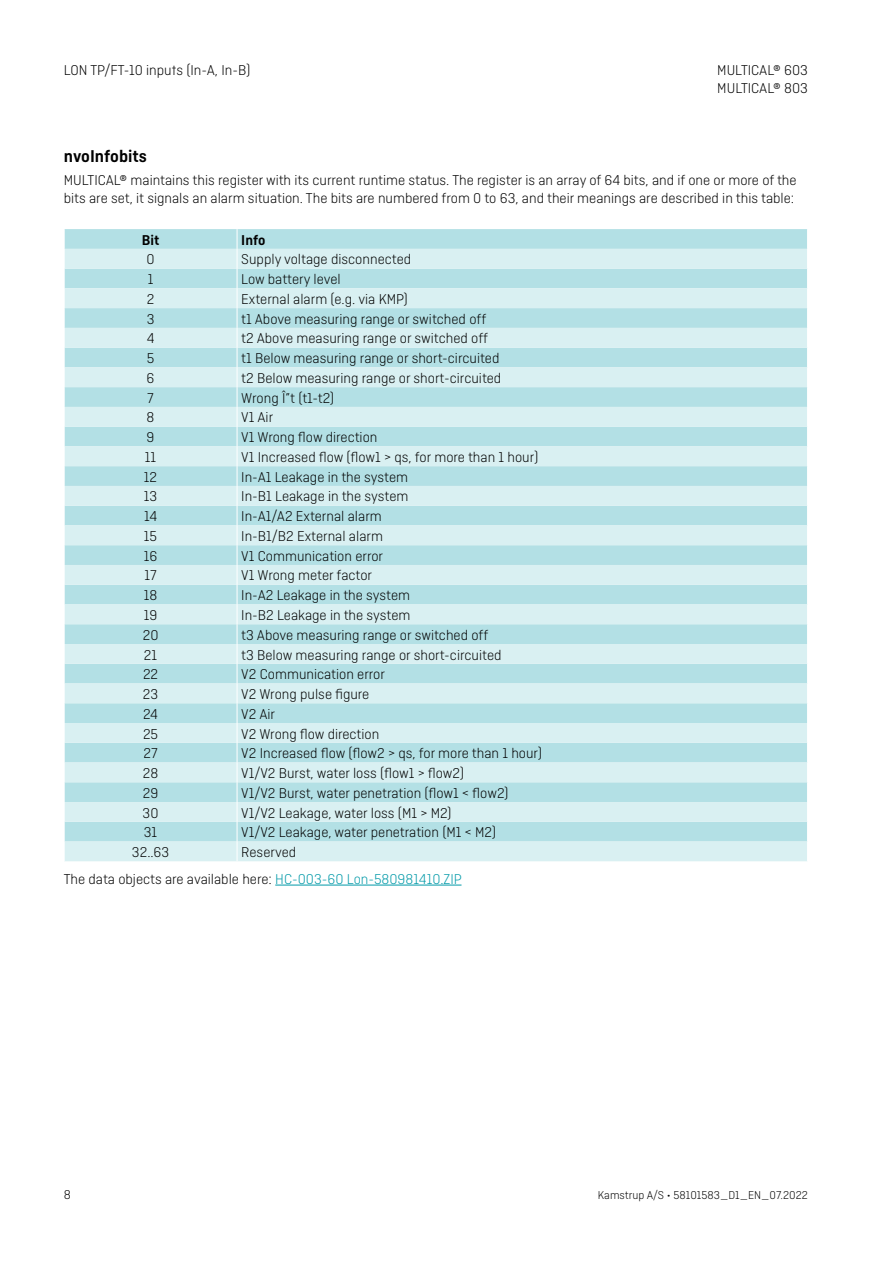
<style>
.page{position:relative;width:893px;height:1263px;background:#fff}
.page>*{position:absolute;margin:0;border:0;box-sizing:border-box;transform-origin:0 0}
.t1{font:600 18px "Ciutadella";color:#000}
.t2{font:300 15px/18px "Ciutadella";color:#000}
.t3{font:600 15px "Ciutadella";color:#000}
.t4{font:300 13.5px "Ciutadella";color:#000}
.t5{font:300 12px "Ciutadella";color:#000}
.s1{color:#0099a8}
</style>
<div class="page">
<hr style="left:275px;top:885px;width:186px;height:1px;background:#0099a8">
<div style="left:65px;top:229px;width:742px;height:20px;background:#b3e0e5"></div>
<svg style="left:65px;top:249px;width:742px;height:612px;background:#c7e8eb"></svg>
<svg style="left:64px;top:229px;width:1px;height:632px"></svg>
<svg style="left:237px;top:229px;width:1px;height:632px"></svg>
<p class="t2" style="left:64px;top:61px;width:188px">LON TP/FT-10 inputs (In-A, In-B)</p>
<p class="t2" style="left:717px;top:61px;width:92px">MULTICAL® 603<br>MULTICAL® 803</p>
<p class="t1" style="left:64px;top:146px;width:85px">nvoInfobits</p>
<p class="t2" style="left:64px;top:171px;width:734px">MULTICAL® maintains this register with its current runtime status. The register is an array of 64 bits, and if one or more of the bits are set, it signals an alarm situation. The bits are numbered from 0 to 63, and their meanings are described in this table:</p>
<p class="t3" style="left:142px;top:231px;width:19px">Bit</p>
<p class="t3" style="left:241px;top:231px;width:26px">Info</p>
<p class="t2" style="left:147px;top:250px;width:10px">0</p>
<p class="t2" style="left:241px;top:250px;width:171px">Supply voltage disconnected</p>
<p class="t2" style="left:148px;top:270px;width:7px">1</p>
<p class="t2" style="left:241px;top:270px;width:101px">Low battery level</p>
<p class="t2" style="left:147px;top:290px;width:9px">2</p>
<p class="t2" style="left:241px;top:290px;width:168px">External alarm (e.g. via KMP)</p>
<p class="t2" style="left:147px;top:310px;width:9px">3</p>
<p class="t2" style="left:241px;top:310px;width:246px">t1 Above measuring range or switched off</p>
<p class="t2" style="left:147px;top:329px;width:9px">4</p>
<p class="t2" style="left:241px;top:329px;width:248px">t2 Above measuring range or switched off</p>
<p class="t2" style="left:147px;top:349px;width:9px">5</p>
<p class="t2" style="left:241px;top:349px;width:260px">t1 Below measuring range or short-circuited</p>
<p class="t2" style="left:147px;top:369px;width:9px">6</p>
<p class="t2" style="left:241px;top:369px;width:262px">t2 Below measuring range or short-circuited</p>
<p class="t2" style="left:147px;top:389px;width:8px">7</p>
<p class="t2" style="left:241px;top:389px;width:94px">Wrong Î”t (t1-t2)</p>
<p class="t2" style="left:147px;top:408px;width:9px">8</p>
<p class="t2" style="left:241px;top:408px;width:33px">V1 Air</p>
<p class="t2" style="left:147px;top:428px;width:9px">9</p>
<p class="t2" style="left:241px;top:428px;width:138px">V1 Wrong flow direction</p>
<p class="t2" style="left:145px;top:448px;width:13px">11</p>
<p class="t2" style="left:241px;top:448px;width:298px">V1 Increased flow (flow1 &gt; qs, for more than 1 hour)</p>
<p class="t2" style="left:144px;top:468px;width:15px">12</p>
<p class="t2" style="left:241px;top:468px;width:168px">In-A1 Leakage in the system</p>
<p class="t2" style="left:144px;top:487px;width:15px">13</p>
<p class="t2" style="left:241px;top:487px;width:169px">In-B1 Leakage in the system</p>
<p class="t2" style="left:144px;top:507px;width:15px">14</p>
<p class="t2" style="left:241px;top:507px;width:142px">In-A1/A2 External alarm</p>
<p class="t2" style="left:144px;top:527px;width:15px">15</p>
<p class="t2" style="left:241px;top:527px;width:143px">In-B1/B2 External alarm</p>
<p class="t2" style="left:144px;top:547px;width:15px">16</p>
<p class="t2" style="left:241px;top:547px;width:143px">V1 Communication error</p>
<p class="t2" style="left:144px;top:566px;width:14px">17</p>
<p class="t2" style="left:241px;top:566px;width:132px">V1 Wrong meter factor</p>
<p class="t2" style="left:144px;top:586px;width:15px">18</p>
<p class="t2" style="left:241px;top:586px;width:170px">In-A2 Leakage in the system</p>
<p class="t2" style="left:144px;top:606px;width:15px">19</p>
<p class="t2" style="left:241px;top:606px;width:171px">In-B2 Leakage in the system</p>
<p class="t2" style="left:143px;top:626px;width:17px">20</p>
<p class="t2" style="left:241px;top:626px;width:248px">t3 Above measuring range or switched off</p>
<p class="t2" style="left:144px;top:645px;width:15px">21</p>
<p class="t2" style="left:241px;top:645px;width:262px">t3 Below measuring range or short-circuited</p>
<p class="t2" style="left:143px;top:665px;width:17px">22</p>
<p class="t2" style="left:241px;top:665px;width:145px">V2 Communication error</p>
<p class="t2" style="left:143px;top:685px;width:17px">23</p>
<p class="t2" style="left:241px;top:685px;width:130px">V2 Wrong pulse figure</p>
<p class="t2" style="left:143px;top:705px;width:17px">24</p>
<p class="t2" style="left:241px;top:705px;width:35px">V2 Air</p>
<p class="t2" style="left:143px;top:724px;width:17px">25</p>
<p class="t2" style="left:241px;top:724px;width:140px">V2 Wrong flow direction</p>
<p class="t2" style="left:143px;top:744px;width:16px">27</p>
<p class="t2" style="left:241px;top:744px;width:302px">V2 Increased flow (flow2 &gt; qs, for more than 1 hour)</p>
<p class="t2" style="left:143px;top:764px;width:17px">28</p>
<p class="t2" style="left:241px;top:764px;width:224px">V1/V2 Burst, water loss (flow1 &gt; flow2)</p>
<p class="t2" style="left:143px;top:784px;width:17px">29</p>
<p class="t2" style="left:241px;top:784px;width:269px">V1/V2 Burst, water penetration (flow1 &lt; flow2)</p>
<p class="t2" style="left:143px;top:803px;width:17px">30</p>
<p class="t2" style="left:241px;top:803px;width:212px">V1/V2 Leakage, water loss (M1 &gt; M2)</p>
<p class="t2" style="left:144px;top:823px;width:15px">31</p>
<p class="t2" style="left:241px;top:823px;width:256px">V1/V2 Leakage, water penetration (M1 &lt; M2)</p>
<p class="t2" style="left:132px;top:843px;width:39px">32..63</p>
<p class="t2" style="left:64px;top:839px;width:400px;line-height:26.5px;text-indent:178px">Reserved<br>The data objects are available here: <span class="s1">HC-003-60 Lon-580981410.ZIP</span></p>
<p class="t4" style="left:64px;top:1187px;width:9px">8</p>
<p class="t5" style="left:598px;top:1189px;width:212px">Kamstrup A/S • 58101583_D1_EN_07.2022</p>
</div>
